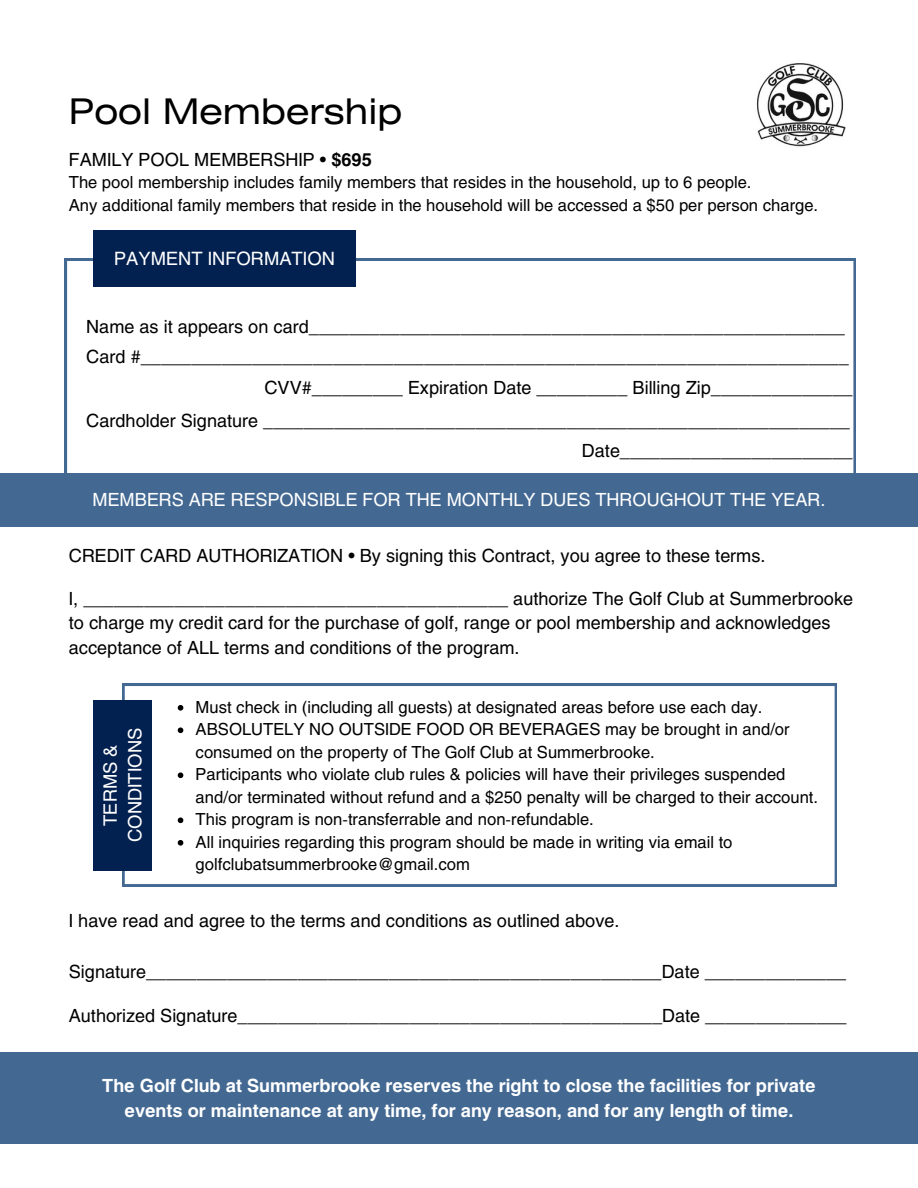
<style>
.page{position:relative;width:918px;height:1188px;background:#fff}
.page>*{position:absolute;margin:0;border:0;box-sizing:border-box;transform-origin:0 0}
.t1{font:35.25px "Helios Ext";color:#000}
.t2{font:18.3px/24.8px "Helios";color:#fff;text-align:center}
.t3{font:18px "Helios";color:#000}
.t4{font:700 18px/24.8px "Helios";color:#fff;text-align:center}
.t5{font:18px "Helios";color:#fff}
.t6{font:16.5px/22.5px "Helios";color:#000}
.s1{font-weight:700}
</style>
<div class="page">
<div style="left:0;top:1053px;width:918px;height:91px;background:#436993"></div>
<img style="left:757px;top:63px;width:89px;height:84px">
<svg style="left:65px;top:259px;width:791px;height:214px"></svg>
<div style="left:93px;top:230px;width:263px;height:57px;background:#032150"></div>
<div style="left:0;top:473px;width:918px;height:53px;background:#436993"></div>
<svg style="left:123px;top:684px;width:714px;height:202px"></svg>
<svg style="left:178px;top:705px;width:5px;height:6px"></svg>
<svg style="left:178px;top:727px;width:5px;height:6px"></svg>
<svg style="left:178px;top:772px;width:5px;height:6px"></svg>
<svg style="left:178px;top:817px;width:5px;height:6px"></svg>
<svg style="left:178px;top:840px;width:5px;height:6px"></svg>
<div style="left:93px;top:700px;width:59px;height:170px;background:#032150"></div>
<p class="t1" style="left:69px;top:98px;width:335px">Pool Membership</p>
<p class="t3" style="left:69px;top:148px;width:304px">FAMILY POOL MEMBERSHIP • <span class="s1">$695</span></p>
<p class="t6" style="left:69px;top:171px;width:684px">The pool membership includes family members that resides in the household, up to 6 people.</p>
<p class="t6" style="left:69px;top:193px;width:751px">Any additional family members that reside in the household will be accessed a $50 per person charge.</p>
<p class="t2" style="left:114px;top:246px;width:222px">PAYMENT INFORMATION</p>
<p class="t3" style="left:86px;top:315px;width:760px">Name as it appears on card_____________________________________________________</p>
<p class="t3" style="left:86px;top:346px;width:764px">Card #______________________________________________________________________</p>
<p class="t3" style="left:265px;top:376px;width:590px">CVV#_________ Expiration Date _________ Billing Zip______________</p>
<p class="t3" style="left:86px;top:409px;width:765px">Cardholder Signature __________________________________________________________</p>
<p class="t3" style="left:582px;top:440px;width:272px">Date_______________________</p>
<p class="t5" style="left:93px;top:488px;width:734px">MEMBERS ARE RESPONSIBLE FOR THE MONTHLY DUES THROUGHOUT THE YEAR.</p>
<p class="t3" style="left:69px;top:544px;width:698px">CREDIT CARD AUTHORIZATION • By signing this Contract, you agree to these terms.</p>
<p class="t3" style="left:69px;top:587px;width:786px">I, __________________________________________ authorize The Golf Club at Summerbrooke</p>
<p class="t3" style="left:69px;top:611px;width:763px">to charge my credit card for the purchase of golf, range or pool membership and acknowledges</p>
<p class="t3" style="left:69px;top:636px;width:452px">acceptance of ALL terms and conditions of the program.</p>
<p class="t2" style="left:97px;top:842px;width:116px;rotate:-90deg">TERMS &amp;<br>CONDITIONS</p>
<p class="t6" style="left:196px;top:695px;width:568px">Must check in (including all guests) at designated areas before use each day.</p>
<p class="t6" style="left:196px;top:718px;width:596px">ABSOLUTELY NO OUTSIDE FOOD OR BEVERAGES may be brought in and/or consumed on the property of The Golf Club at Summerbrooke.</p>
<p class="t6" style="left:196px;top:763px;width:624px">Participants who violate club rules &amp; policies will have their privileges suspended and/or terminated without refund and a $250 penalty will be charged to their account.</p>
<p class="t6" style="left:196px;top:808px;width:400px">This program is non-transferrable and non-refundable.</p>
<p class="t6" style="left:196px;top:830px;width:538px">All inquiries regarding this program should be made in writing via email to golfclubatsummerbrooke@gmail.com</p>
<p class="t3" style="left:69px;top:909px;width:552px">I have read and agree to the terms and conditions as outlined above.</p>
<p class="t3" style="left:69px;top:961px;width:779px">Signature___________________________________________________Date ______________</p>
<p class="t3" style="left:69px;top:1004px;width:779px">Authorized Signature__________________________________________Date ______________</p>
<p class="t4" style="left:102px;top:1073px;width:715px">The Golf Club at Summerbrooke reserves the right to close the facilities for private events or maintenance at any time, for any reason, and for any length of time.</p>
</div>
